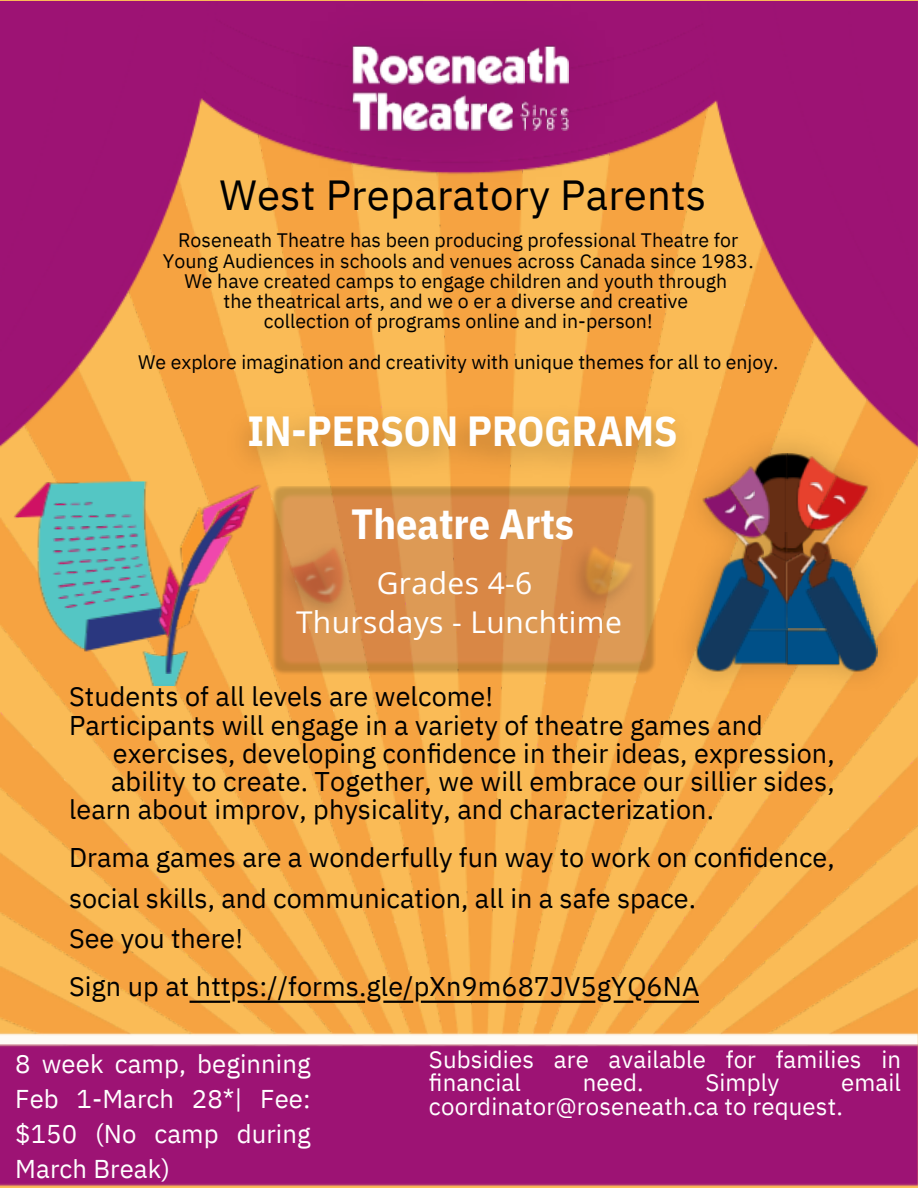
<style>
.page{position:relative;width:918px;height:1188px;background:#fff}
.page>*{position:absolute;margin:0;border:0;box-sizing:border-box;transform-origin:0 0}
.t1{font:700 42px/92.2px "IBM Plex Sans Cond";color:#fff;text-align:center}
.t2{font:42px "IBM Plex Sans";letter-spacing:.005em;color:#000}
.t3{font:30px "Open Sans";letter-spacing:.015em;color:#fff}
.t4{font:27px/28.2px "IBM Plex Sans";letter-spacing:.005em;color:#000}
.t5{font:25.65px/34.8px "IBM Plex Sans";letter-spacing:.005em;color:#fff;text-align:justify}
.t6{font:24px/23.7px "IBM Plex Sans";letter-spacing:.005em;color:#fff}
.t7{font:19.5px "IBM Plex Sans";letter-spacing:.005em;color:#000}
</style>
<div class="page">
<img style="left:0;top:1px;width:918px;height:1185px">
<img style="left:251px;top:0;width:417px;height:237px">
<img style="left:351px;top:45px;width:28px;height:39px">
<img style="left:378px;top:54px;width:28px;height:30px">
<img style="left:406px;top:54px;width:95px;height:30px">
<img style="left:501px;top:54px;width:24px;height:30px">
<img style="left:526px;top:45px;width:43px;height:39px">
<img style="left:351px;top:91px;width:51px;height:40px">
<img style="left:402px;top:100px;width:27px;height:31px">
<img style="left:428px;top:102px;width:23px;height:28px">
<img style="left:451px;top:93px;width:17px;height:37px">
<img style="left:469px;top:102px;width:17px;height:28px">
<img style="left:486px;top:100px;width:27px;height:31px">
<img style="left:521px;top:100px;width:9px;height:17px">
<svg style="left:521px;top:117px;width:4px;height:13px"></svg>
<svg style="left:531px;top:104px;width:38px;height:26px"></svg>
<img style="left:196px;top:388px;width:526px;height:140px">
<img style="left:271px;top:486px;width:384px;height:189px">
<img style="left:561px;top:533px;width:86px;height:87px">
<img style="left:266px;top:530px;width:96px;height:98px">
<img style="left:289px;top:546px;width:58px;height:57px">
<img style="left:659px;top:416px;width:253px;height:290px">
<img style="left:768px;top:631px;width:16px;height:34px">
<img style="left:777px;top:550px;width:7px;height:4px">
<img style="left:750px;top:456px;width:34px;height:94px">
<img style="left:784px;top:549px;width:16px;height:5px">
<img style="left:784px;top:506px;width:16px;height:43px">
<img style="left:784px;top:554px;width:16px;height:4px">
<img style="left:768px;top:558px;width:16px;height:73px">
<img style="left:784px;top:558px;width:94px;height:112px">
<img style="left:800px;top:529px;width:67px;height:45px">
<img style="left:807px;top:541px;width:26px;height:35px">
<img style="left:804px;top:576px;width:72px;height:96px">
<img style="left:809px;top:541px;width:19px;height:26px">
<img style="left:696px;top:558px;width:9px;height:112px">
<img style="left:705px;top:506px;width:72px;height:75px">
<img style="left:788px;top:453px;width:32px;height:53px">
<img style="left:753px;top:453px;width:35px;height:53px">
<img style="left:741px;top:541px;width:24px;height:35px">
<img style="left:698px;top:576px;width:70px;height:96px">
<img style="left:796px;top:456px;width:42px;height:73px">
<img style="left:809px;top:476px;width:59px;height:55px">
<img style="left:809px;top:483px;width:14px;height:10px">
<img style="left:831px;top:495px;width:15px;height:10px">
<img style="left:807px;top:504px;width:24px;height:18px">
<img style="left:702px;top:486px;width:60px;height:53px">
<img style="left:728px;top:467px;width:41px;height:68px">
<svg style="left:723px;top:504px;width:12px;height:10px"></svg>
<svg style="left:742px;top:490px;width:13px;height:11px"></svg>
<img style="left:742px;top:514px;width:23px;height:18px">
<img style="left:746px;top:541px;width:18px;height:26px">
<img style="left:37px;top:480px;width:150px;height:206px">
<img style="left:14px;top:482px;width:239px;height:156px">
<img style="left:84px;top:504px;width:156px;height:170px">
<img style="left:159px;top:485px;width:102px;height:144px">
<img style="left:174px;top:507px;width:33px;height:123px">
<svg style="left:190px;top:1001px;width:509px;height:2px"></svg>
<p class="t2" style="left:220px;top:166px;width:488px">West Preparatory Parents</p>
<p class="t7" style="left:178px;top:227px;width:562px">Roseneath Theatre has been producing professional Theatre for</p>
<p class="t7" style="left:163px;top:248px;width:592px">Young Audiences in schools and venues across Canada since 1983.</p>
<p class="t7" style="left:184px;top:268px;width:544px">We have created camps to engage children and youth through</p>
<p class="t7" style="left:224px;top:288px;width:466px">the theatrical arts, and we o er a diverse and creative</p>
<p class="t7" style="left:264px;top:308px;width:390px">collection of programs online and in-person!</p>
<p class="t7" style="left:138px;top:349px;width:642px">We explore imagination and creativity with unique themes for all to enjoy.</p>
<p class="t1" style="left:247px;top:384px;width:432px">IN-PERSON PROGRAMS<br>Theatre Arts</p>
<p class="t3" style="left:377px;top:562px;width:157px">Grades 4-6</p>
<p class="t3" style="left:296px;top:601px;width:327px">Thursdays - Lunchtime</p>
<p class="t4" style="left:69px;top:682px;width:426px">Students of all levels are welcome!</p>
<p class="t4" style="left:69px;top:710px;width:695px">Participants will engage in a variety of theatre games and</p>
<p class="t4" style="left:111px;top:738px;width:725px">exercises, developing confidence in their ideas, expression, ability to create. Together, we will embrace our sillier sides,</p>
<p class="t4" style="left:69px;top:795px;width:646px">learn about improv, physicality, and characterization.</p>
<p class="t4" style="left:69px;top:843px;width:767px">Drama games are a wonderfully fun way to work on confidence,</p>
<p class="t4" style="left:69px;top:884px;width:629px">social skills, and communication, all in a safe space.</p>
<p class="t4" style="left:69px;top:924px;width:176px">See you there!</p>
<p class="t4" style="left:69px;top:971px;width:632px">Sign up at https://forms.gle/pXn9m687JV5gYQ6NA</p>
<p class="t5" style="left:15px;top:1046px;width:297px">8 week camp, beginning Feb 1-March 28*| Fee: $150 (No camp during March Break)</p>
<p class="t6" style="left:429px;top:1047px;width:474px">Subsidies are available for families in financial</p>
<p class="t6" style="left:429px;top:1070px;width:474px;text-indent:412px">email coordinator@roseneath.ca to request.</p>
<p class="t6" style="left:583px;top:1070px;width:62px">need.</p>
<p class="t6" style="left:705px;top:1070px;width:76px">Simply</p>
</div>
